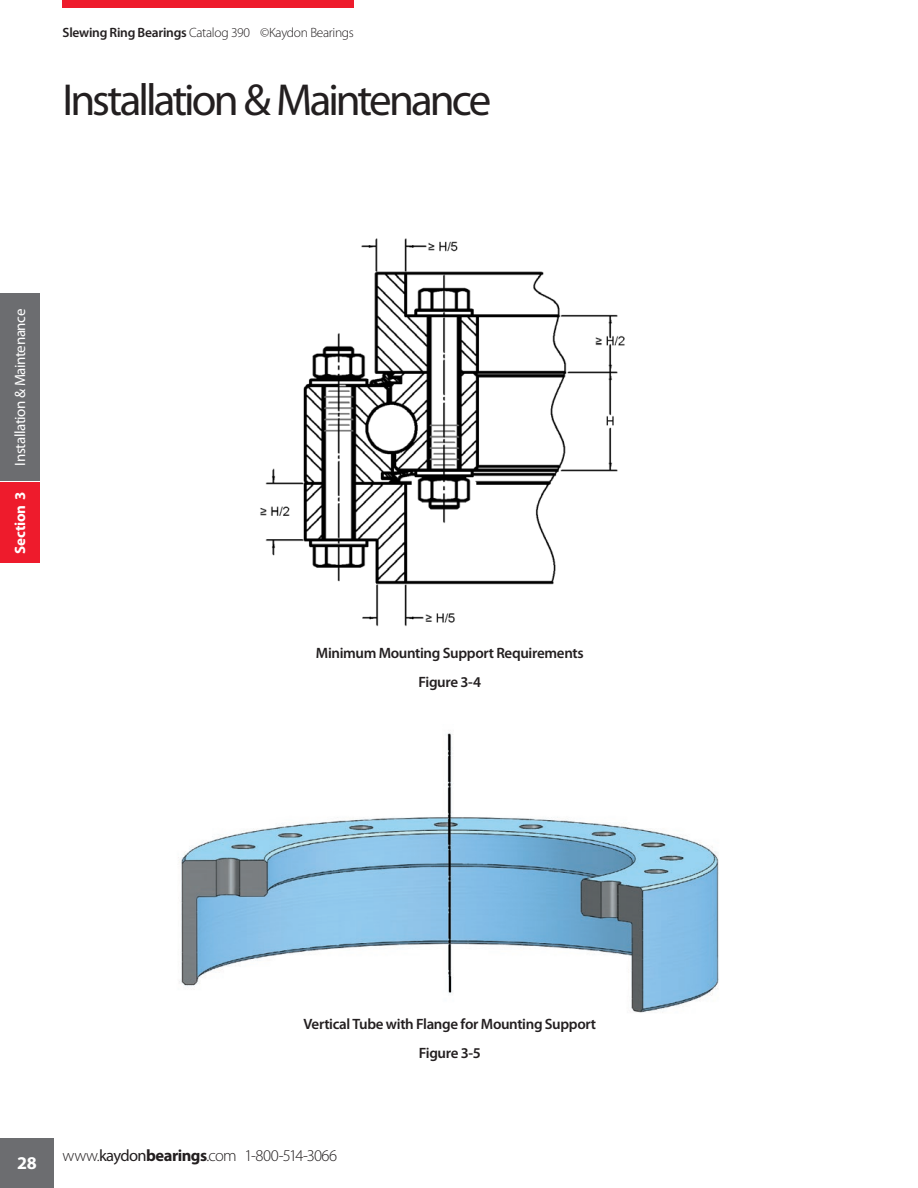
<style>
.page{position:relative;width:918px;height:1188px;background:#fff}
.page>*{position:absolute;margin:0;border:0;box-sizing:border-box;transform-origin:0 0}
.t1{font:45px "Myriad Pro";letter-spacing:-.065em;color:#231f20}
.t2{font:700 18px "Myriad Pro";color:#fff}
.t3{font:300 16.5px "Myriad Pro";letter-spacing:-.035em;color:#231f20}
.t4{font:600 15px/29.1px "Myriad Pro";letter-spacing:-.025em;color:#231f20;text-align:center}
.t5{font:15px "Myriad Pro";letter-spacing:-.025em;color:#fff}
.t6{font:700 15px "Myriad Pro";letter-spacing:-.015em;color:#fff}
.t7{font:300 13.5px "Myriad Pro";letter-spacing:-.02em;color:#231f20}
.s1{font-weight:600}
.s2{font-weight:400}
.s3{font-weight:700}
</style>
<div class="page">
<div style="left:0;top:1138px;width:54px;height:50px;background:#6c6d70"></div>
<div style="left:0;top:482px;width:40px;height:81px;background:#ee1b2c"></div>
<div style="left:0;top:293px;width:40px;height:188px;background:#6c6d70"></div>
<div style="left:63px;top:0;width:291px;height:8px;background:#ee1b2c"></div>
<img style="left:260px;top:238px;width:365px;height:389px">
<img style="left:178px;top:732px;width:541px;height:281px">
<p class="t7" style="left:63px;top:25px;width:293px"><span class="s1">Slewing Ring Bearings</span> Catalog 390 ©Kaydon Bearings</p>
<h1 class="t1" style="left:63px;top:75px;width:430px">Installation &amp; Maintenance</h1>
<p class="t5" style="left:12px;top:466px;width:158px;rotate:-90deg">Installation &amp; Maintenance</p>
<p class="t6" style="left:12px;top:554px;width:63px;rotate:-90deg">Section 3</p>
<p class="t4" style="left:316px;top:639px;width:269px">Minimum Mounting Support Requirements<br>Figure 3-4</p>
<p class="t4" style="left:303px;top:1010px;width:294px">Vertical Tube with Flange for Mounting Support<br>Figure 3-5</p>
<p class="t2" style="left:17px;top:1153px;width:21px">28</p>
<p class="t3" style="left:63px;top:1146px;width:276px">www.<span class="s2">kaydon</span><span class="s3">bearings</span>.com 1-800-514-3066</p>
</div>
